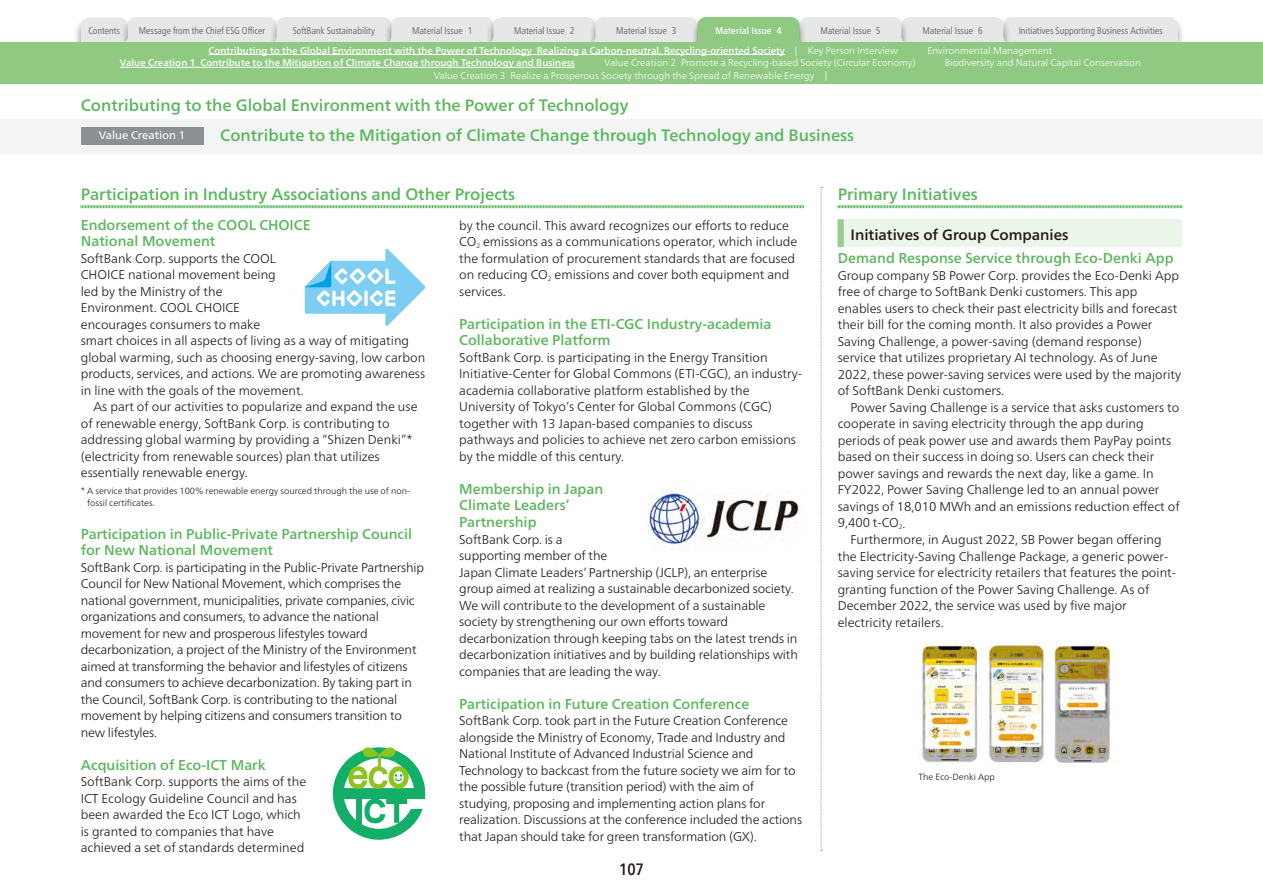
<style>
.page{position:relative;width:1263px;height:893px;background:#fff}
.page>*{position:absolute;margin:0;border:0;box-sizing:border-box;transform-origin:0 0}
.t1{font:500 16.5px "Frutiger Neue LT Pro";color:#59b75b}
.t2{font:500 condensed 16.5px "Frutiger Neue LT Pro";color:#221815}
.t3{font:500 15px "Frutiger Neue LT Pro";color:#221815}
.t4{font:500 14.25px/16.5px "Frutiger Neue LT Pro";color:#59b75b}
.t5{font:300 12.75px/16.5px "Frutiger Neue LT Pro";color:#221815}
.t6{font:11.25px "Frutiger Neue LT Pro";color:#fff}
.t7{font:500 9.75px "Frutiger Neue LT Pro";color:#fff}
.t8{font:300 9.75px "Frutiger Neue LT Pro";color:#fff}
.t9{font:300 condensed 9.75px "Frutiger Neue LT Pro";color:#595757}
.t10{font:500 condensed 9.75px "Frutiger Neue LT Pro";letter-spacing:.01em;color:#fff}
.t11{font:300 9px/12px "Frutiger Neue LT Pro";color:#221815}
.s1{font-weight:300}
</style>
<div class="page">
<svg style="left:81px;top:205px;width:723px;height:4px;background:#abdaac"></svg>
<svg style="left:837px;top:205px;width:345px;height:4px"></svg>
<div style="left:838px;top:219px;width:344px;height:28px;background:#ecf5e9"></div>
<div style="left:838px;top:219px;width:6px;height:28px;background:#97cd8b"></div>
<svg style="left:821px;top:187px;width:1px;height:664px"></svg>
<svg style="left:333px;top:747px;width:92px;height:93px"></svg>
<img style="left:647px;top:488px;width:153px;height:63px">
<svg style="left:305px;top:249px;width:120px;height:77px"></svg>
<img style="left:921px;top:642px;width:61px;height:123px">
<img style="left:986px;top:642px;width:61px;height:121px">
<img style="left:1051px;top:642px;width:62px;height:122px">
<div style="left:0;top:119px;width:1263px;height:34px;background:#f3f4f4"></div>
<div style="left:81px;top:128px;width:122px;height:17px;background:#8d9092"></div>
<div style="left:73px;top:17px;width:64px;height:52px;background:#221815;opacity:.5"></div>
<svg style="left:81px;top:17px;width:1101px;height:26px;background:#dae2d9"></svg>
<div style="left:0;top:43px;width:1263px;height:41px;background:#8fc982"></div>
<hr style="left:208px;top:54px;width:577px;height:1px;background:#fff">
<hr style="left:120px;top:67px;width:455px;height:1px;background:#fff">
<p class="t9" style="left:88px;top:25px;width:33px">Contents</p>
<p class="t9" style="left:139px;top:25px;width:128px">Message from the Chief ESG Officer</p>
<p class="t9" style="left:293px;top:25px;width:84px">SoftBank Sustainability</p>
<p class="t9" style="left:412px;top:25px;width:62px">Material Issue 1</p>
<p class="t9" style="left:514px;top:25px;width:62px">Material Issue 2</p>
<p class="t9" style="left:616px;top:25px;width:62px">Material Issue 3</p>
<p class="t10" style="left:715px;top:25px;width:68px">Material Issue 4</p>
<p class="t9" style="left:820px;top:25px;width:62px">Material Issue 5</p>
<p class="t9" style="left:922px;top:25px;width:62px">Material Issue 6</p>
<p class="t9" style="left:1019px;top:25px;width:146px">Initiatives Supporting Business Activities</p>
<p class="t7" style="left:208px;top:44px;width:691px">Contributing to the Global Environment with the Power of Technology Realizing a Carbon-neutral, Recycling-oriented Society <span class="s1">[ Key Person Interview</span></p>
<p class="t8" style="left:927px;top:44px;width:127px">Environmental Management</p>
<p class="t7" style="left:120px;top:57px;width:457px">Value Creation 1 Contribute to the Mitigation of Climate Change through Technology and Business</p>
<p class="t8" style="left:604px;top:57px;width:313px">Value Creation 2 Promote a Recycling-based Society (Circular Economy)</p>
<p class="t8" style="left:945px;top:57px;width:198px">Biodiversity and Natural Capital Conservation</p>
<p class="t8" style="left:434px;top:70px;width:395px">Value Creation 3 Realize a Prosperous Society through the Spread of Renewable Energy ]</p>
<p class="t1" style="left:81px;top:95px;width:549px">Contributing to the Global Environment with the Power of Technology</p>
<p class="t6" style="left:99px;top:129px;width:88px">Value Creation 1</p>
<p class="t1" style="left:220px;top:125px;width:635px">Contribute to the Mitigation of Climate Change through Technology and Business</p>
<p class="t1" style="left:81px;top:184px;width:436px">Participation in Industry Associations and Other Projects</p>
<p class="t4" style="left:81px;top:217px;width:231px">Endorsement of the COOL CHOICE<br>National Movement</p>
<p class="t5" style="left:81px;top:250px;width:346px">SoftBank Corp. supports the COOL<br>CHOICE national movement being<br>led by the Ministry of the<br>Environment. COOL CHOICE<br>encourages consumers to make<br>smart choices in all aspects of living as a way of mitigating global warming, such as choosing energy-saving, low carbon products, services, and actions. We are promoting awareness in line with the goals of the movement.</p>
<p class="t5" style="left:81px;top:399px;width:338px;text-indent:13px">As part of our activities to popularize and expand the use of renewable energy, SoftBank Corp. is contributing to addressing global warming by providing a “Shizen Denki”* (electricity from renewable sources) plan that utilizes essentially renewable energy.</p>
<p class="t11" style="left:87px;top:484px;width:324px;text-indent:-6px">* A service that provides 100% renewable energy sourced through the use of non&shy;fossil certificates.</p>
<p class="t4" style="left:81px;top:525px;width:333px">Participation in Public-Private Partnership Council for New National Movement</p>
<p class="t5" style="left:81px;top:559px;width:345px">SoftBank Corp. is participating in the Public-Private Partnership Council for New National Movement, which comprises the national government, municipalities, private companies, civic organizations and consumers, to advance the national movement for new and prosperous lifestyles toward decarbonization, a project of the Ministry of the Environment aimed at transforming the behavior and lifestyles of citizens and consumers to achieve decarbonization. By taking part in the Council, SoftBank Corp. is contributing to the national movement by helping citizens and consumers transition to new lifestyles.</p>
<p class="t4" style="left:81px;top:756px;width:187px">Acquisition of Eco-ICT Mark</p>
<p class="t5" style="left:81px;top:773px;width:227px">SoftBank Corp. supports the aims of the ICT Ecology Guideline Council and has been awarded the Eco ICT Logo, which is granted to companies that have achieved a set of standards determined</p>
<p class="t5" style="left:459px;top:217px;width:340px">by the council. This award recognizes our efforts to reduce CO<sub>2</sub> emissions as a communications operator, which include the formulation of procurement standards that are focused on reducing CO<sub>2</sub> emissions and cover both equipment and services.</p>
<p class="t4" style="left:459px;top:316px;width:314px">Participation in the ETI-CGC Industry-academia<br>Collaborative Platform</p>
<p class="t5" style="left:459px;top:349px;width:344px">SoftBank Corp. is participating in the Energy Transition Initiative-Center for Global Commons (ETI-CGC), an industry&shy;academia collaborative platform established by the University of Tokyo’s Center for Global Commons (CGC) together with 13 Japan-based companies to discuss pathways and policies to achieve net zero carbon emissions by the middle of this century.</p>
<p class="t4" style="left:459px;top:481px;width:146px">Membership in Japan<br>Climate Leaders’<br>Partnership</p>
<p class="t5" style="left:459px;top:531px;width:340px">SoftBank Corp. is a<br>supporting member of the<br>Japan Climate Leaders’ Partnership (JCLP), an enterprise group aimed at realizing a sustainable decarbonized society.<br>We will contribute to the development of a sustainable society by strengthening our own efforts toward decarbonization through keeping tabs on the latest trends in decarbonization initiatives and by building relationships with companies that are leading the way.</p>
<p class="t4" style="left:459px;top:695px;width:292px">Participation in Future Creation Conference</p>
<p class="t5" style="left:459px;top:712px;width:344px">SoftBank Corp. took part in the Future Creation Conference alongside the Ministry of Economy, Trade and Industry and National Institute of Advanced Industrial Science and Technology to backcast from the future society we aim for to the possible future (transition period) with the aim of studying, proposing and implementing action plans for realization. Discussions at the conference included the actions that Japan should take for green transformation (GX).</p>
<p class="t2" style="left:619px;top:860px;width:26px">107</p>
<p class="t1" style="left:838px;top:184px;width:142px">Primary Initiatives</p>
<p class="t3" style="left:850px;top:225px;width:220px">Initiatives of Group Companies</p>
<p class="t4" style="left:838px;top:250px;width:337px">Demand Response Service through Eco-Denki App</p>
<p class="t5" style="left:838px;top:267px;width:345px">Group company SB Power Corp. provides the Eco-Denki App free of charge to SoftBank Denki customers. This app enables users to check their past electricity bills and forecast their bill for the coming month. It also provides a Power Saving Challenge, a power-saving (demand response) service that utilizes proprietary AI technology. As of June 2022, these power-saving services were used by the majority of SoftBank Denki customers.</p>
<p class="t5" style="left:838px;top:399px;width:343px;text-indent:13px">Power Saving Challenge is a service that asks customers to cooperate in saving electricity through the app during periods of peak power use and awards them PayPay points based on their success in doing so. Users can check their power savings and rewards the next day, like a game. In FY2022, Power Saving Challenge led to an annual power savings of 18,010 MWh and an emissions reduction effect of 9,400 t-CO<sub>2</sub>.</p>
<p class="t5" style="left:838px;top:531px;width:340px;text-indent:13px">Furthermore, in August 2022, SB Power began offering the Electricity-Saving Challenge Package, a generic power&shy;saving service for electricity retailers that features the point&shy;granting function of the Power Saving Challenge. As of December 2022, the service was used by five major electricity retailers.</p>
<p class="t11" style="left:918px;top:771px;width:78px">The Eco-Denki App</p>
</div>
